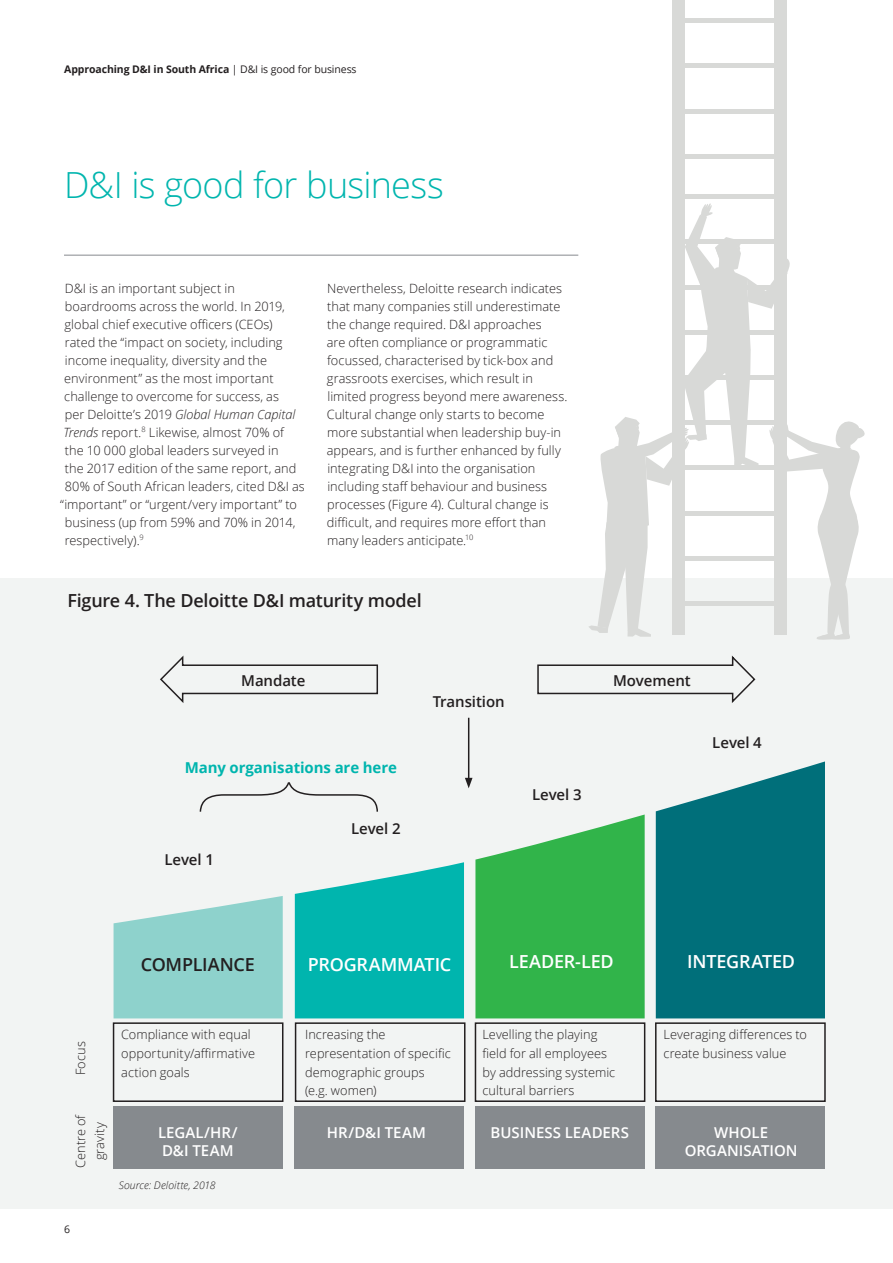
<style>
.page{position:relative;width:893px;height:1263px;background:#fff}
.page>*{position:absolute;margin:0;border:0;box-sizing:border-box;transform-origin:0 0}
.Jarryd_Heading{font:300 36px "Open Sans";letter-spacing:-.02em;color:#00b5ae}
.Body_copy__8_5_12pt{font:600 18px "Open Sans";letter-spacing:-.01em;color:#231f20}
.Body_copy__8_5_12pt-2{font:600 18px "Open Sans";letter-spacing:-.01em;color:#fff}
.Body_copy__8_5_12pt-3{font:600 15px/18.8px "Open Sans";color:#fff}
.Body_copy__8_5_12pt-4{font:600 15px "Open Sans";letter-spacing:-.005em;color:#231f20}
.Body_copy__8_5_12pt-5{font:700 15px "Open Sans";letter-spacing:-.005em;color:#00b5ae}
.Body_copy__8_5_12pt-6{font:300 12.75px/18px "Open Sans";letter-spacing:.005em;color:#231f20}
.Body_copy__8_5_12pt-7{font:italic 300 12.75px "Open Sans";letter-spacing:-.005em;color:#231f20}
.Brochure_title___Lef{font:700 10.5px "Open Sans";letter-spacing:-.01em;color:#231f20}
.Body_copy__8_5_12pt-8{font:italic 300 10.5px "Open Sans";letter-spacing:.005em;color:#231f20}
.t1{font:10.5px "Open Sans";color:#231f20}
.s1{font-weight:400}
.s2{font-style:normal}
.s3{font-style:italic}
</style>
<div class="page">
<div style="left:0;top:578px;width:893px;height:630px;background:#f2f4f3"></div>
<svg style="left:114px;top:896px;width:169px;height:122px;background:#99d5d0"></svg>
<svg style="left:475px;top:814px;width:170px;height:204px;background:#48bb5e"></svg>
<svg style="left:295px;top:862px;width:169px;height:156px;background:#19bbb5"></svg>
<svg style="left:656px;top:761px;width:169px;height:257px;background:#187c86"></svg>
<div style="left:672px;top:168px;width:12px;height:466px;background:#d8d9d7"></div>
<div style="left:775px;top:168px;width:12px;height:466px;background:#d8d9d7"></div>
<div style="left:678px;top:194px;width:104px;height:5px;background:#d8d9d7"></div>
<svg style="left:589px;top:203px;width:276px;height:437px"></svg>
<div style="left:672px;top:0;width:12px;height:179px;background:#d8d9d7"></div>
<div style="left:775px;top:0;width:12px;height:179px;background:#d8d9d7"></div>
<div style="left:678px;top:18px;width:104px;height:5px;background:#d8d9d7"></div>
<div style="left:678px;top:63px;width:104px;height:5px;background:#d8d9d7"></div>
<div style="left:678px;top:109px;width:104px;height:5px;background:#d8d9d7"></div>
<div style="left:678px;top:154px;width:104px;height:5px;background:#d8d9d7"></div>
<hr style="left:64px;top:255px;width:514px;height:1px;background:#868a8e">
<div style="left:113px;top:1022px;width:170px;height:80px;border:2px solid #231f20"></div>
<div style="left:114px;top:1106px;width:169px;height:63px;background:#868a8e"></div>
<div style="left:295px;top:1022px;width:170px;height:80px;border:2px solid #231f20"></div>
<div style="left:475px;top:1022px;width:170px;height:80px;border:2px solid #231f20"></div>
<div style="left:475px;top:1106px;width:170px;height:63px;background:#868a8e"></div>
<div style="left:295px;top:1106px;width:169px;height:63px;background:#868a8e"></div>
<div style="left:655px;top:1022px;width:171px;height:80px;border:2px solid #231f20"></div>
<div style="left:656px;top:1106px;width:169px;height:63px;background:#868a8e"></div>
<svg style="left:199px;top:782px;width:179px;height:30px"></svg>
<hr style="left:468px;top:718px;width:1px;height:62px;background:#231f20">
<svg style="left:465px;top:778px;width:7px;height:10px"></svg>
<svg style="left:160px;top:655px;width:219px;height:48px"></svg>
<svg style="left:537px;top:655px;width:219px;height:48px"></svg>
<p class="Brochure_title___Lef" style="left:64px;top:62px;width:294px">Approaching D&amp;I in South Africa <span class="s1">| D&amp;I is good for business</span></p>
<p class="Jarryd_Heading" style="left:64px;top:160px;width:381px">D&amp;I is good for business</p>
<p class="Body_copy__8_5_12pt-6" style="left:65px;top:279px;width:172px">D&amp;I is an important subject in</p>
<p class="Body_copy__8_5_12pt-6" style="left:65px;top:297px;width:221px">boardrooms across the world. In 2019,</p>
<p class="Body_copy__8_5_12pt-6" style="left:65px;top:315px;width:210px">global chief executive officers (CEOs)</p>
<p class="Body_copy__8_5_12pt-6" style="left:65px;top:333px;width:219px">rated the “impact on society, including</p>
<p class="Body_copy__8_5_12pt-6" style="left:65px;top:351px;width:204px">income inequality, diversity and the</p>
<p class="Body_copy__8_5_12pt-6" style="left:64px;top:369px;width:211px">environment” as the most important</p>
<p class="Body_copy__8_5_12pt-6" style="left:64px;top:387px;width:216px">challenge to overcome for success, as</p>
<p class="Body_copy__8_5_12pt-7" style="left:65px;top:405px;width:232px"><span class="s2">per Deloitte’s 2019</span> Global Human Capital</p>
<p class="Body_copy__8_5_12pt-6" style="left:63px;top:423px;width:222px"><span class="s3">Trends</span> report<span class="s3">.</span><sup>8</sup> Likewise, almost 70% of</p>
<p class="Body_copy__8_5_12pt-6" style="left:65px;top:441px;width:215px">the 10 000 global leaders surveyed in</p>
<p class="Body_copy__8_5_12pt-6" style="left:65px;top:459px;width:233px">the 2017 edition of the same report, and</p>
<p class="Body_copy__8_5_12pt-6" style="left:65px;top:477px;width:242px">80% of South African leaders, cited D&amp;I as</p>
<p class="Body_copy__8_5_12pt-6" style="left:60px;top:495px;width:238px">“important” or “urgent/very important” to</p>
<p class="Body_copy__8_5_12pt-6" style="left:65px;top:513px;width:232px">business (up from 59% and 70% in 2014,</p>
<p class="Body_copy__8_5_12pt-6" style="left:65px;top:531px;width:81px">respectively).<sup>9</sup></p>
<p class="Body_copy__8_5_12pt-6" style="left:327px;top:279px;width:242px">Nevertheless, Deloitte research indicates that many companies still underestimate the change required. D&amp;I approaches<br>are often compliance or programmatic focussed, characterised by tick-box and grassroots exercises, which result in limited progress beyond mere awareness.<br>Cultural change only starts to become more substantial when leadership buy-in appears, and is further enhanced by fully integrating D&amp;I into the organisation including staff behaviour and business processes (Figure 4). Cultural change is difficult, and requires more effort than many leaders anticipate.<sup>10</sup></p>
<p class="Body_copy__8_5_12pt" style="left:67px;top:588px;width:356px">Figure 4. The Deloitte D&amp;I maturity model</p>
<p class="Body_copy__8_5_12pt-4" style="left:241px;top:670px;width:66px">Mandate</p>
<p class="Body_copy__8_5_12pt-4" style="left:613px;top:670px;width:79px">Movement</p>
<p class="Body_copy__8_5_12pt-4" style="left:433px;top:691px;width:73px">Transition</p>
<p class="Body_copy__8_5_12pt-5" style="left:185px;top:757px;width:214px">Many organisations are here</p>
<p class="Body_copy__8_5_12pt-4" style="left:164px;top:849px;width:51px">Level 1</p>
<p class="Body_copy__8_5_12pt-4" style="left:351px;top:818px;width:51px">Level 2</p>
<p class="Body_copy__8_5_12pt-4" style="left:532px;top:784px;width:51px">Level 3</p>
<p class="Body_copy__8_5_12pt-4" style="left:712px;top:732px;width:51px">Level 4</p>
<p class="Body_copy__8_5_12pt" style="left:141px;top:952px;width:115px">COMPLIANCE</p>
<p class="Body_copy__8_5_12pt-2" style="left:308px;top:952px;width:145px">PROGRAMMATIC</p>
<p class="Body_copy__8_5_12pt-2" style="left:509px;top:949px;width:106px">LEADER-LED</p>
<p class="Body_copy__8_5_12pt-2" style="left:687px;top:949px;width:110px">INTEGRATED</p>
<p class="Body_copy__8_5_12pt-6" style="left:71px;top:1075px;width:35px;rotate:-90deg">Focus</p>
<p class="Body_copy__8_5_12pt-6" style="left:71px;top:1167px;width:55px;line-height:18.8px;text-align:center;rotate:-90deg">Centre of gravity</p>
<p class="Body_copy__8_5_12pt-6" style="left:121px;top:1025px;width:135px;line-height:18.8px">Compliance with equal opportunity/affirmative action goals</p>
<p class="Body_copy__8_5_12pt-6" style="left:305px;top:1025px;width:147px;line-height:18.8px">Increasing the representation of specific demographic groups<br>(e.g. women)</p>
<p class="Body_copy__8_5_12pt-6" style="left:482px;top:1025px;width:134px;line-height:18.8px">Levelling the playing field for all employees by addressing systemic cultural barriers</p>
<p class="Body_copy__8_5_12pt-6" style="left:664px;top:1025px;width:145px;line-height:18.8px">Leveraging differences to create business value</p>
<p class="Body_copy__8_5_12pt-3" style="left:158px;top:1122px;width:81px">LEGAL/HR/<br>D&amp;I TEAM</p>
<p class="Body_copy__8_5_12pt-3" style="left:327px;top:1122px;width:101px">HR/D&amp;I TEAM</p>
<p class="Body_copy__8_5_12pt-3" style="left:491px;top:1122px;width:140px">BUSINESS LEADERS</p>
<p class="Body_copy__8_5_12pt-3" style="left:685px;top:1122px;width:114px;text-align:center">WHOLE<br>ORGANISATION</p>
<p class="Body_copy__8_5_12pt-8" style="left:119px;top:1177px;width:98px">Source: Deloitte, 2018</p>
<p class="t1" style="left:64px;top:1222px;width:8px">6</p>
</div>
